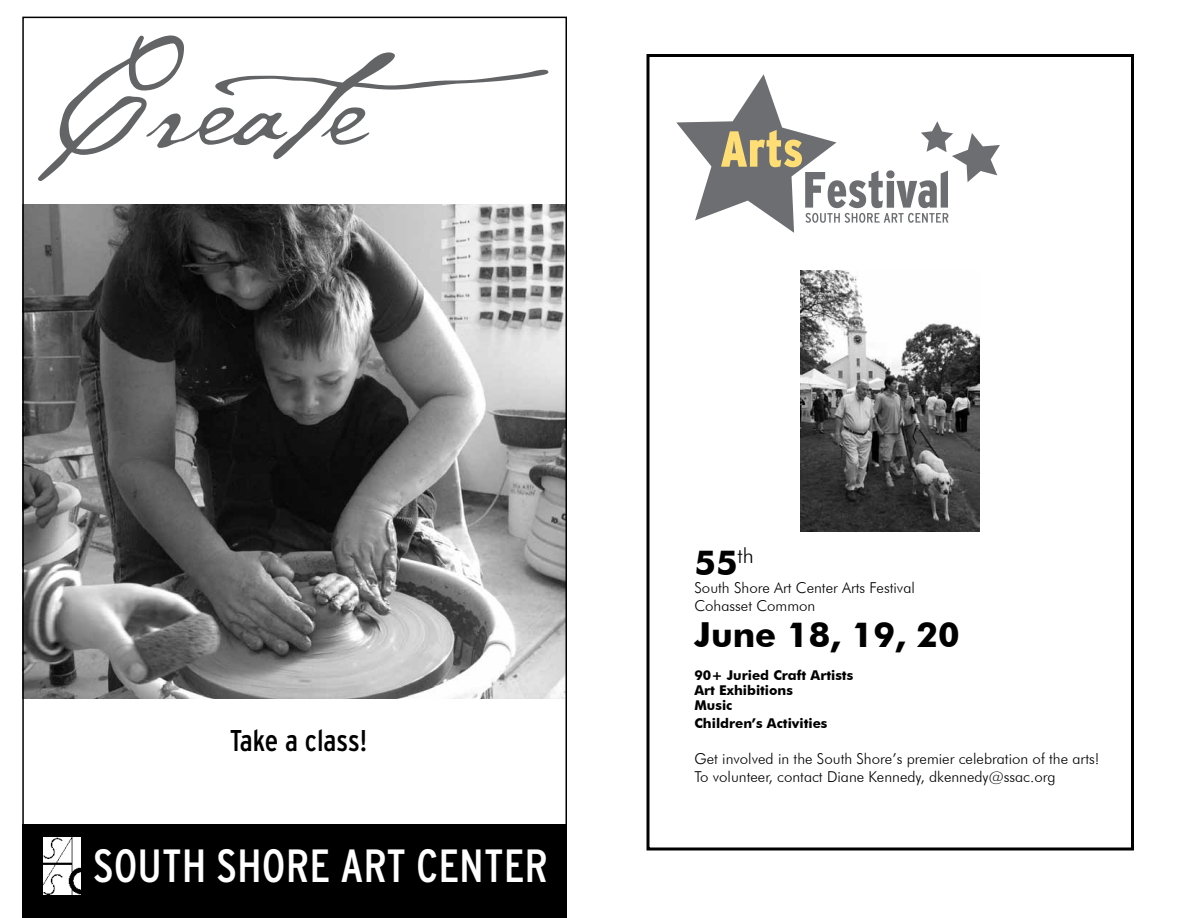
<style>
.page{position:relative;width:1188px;height:918px;background:#fff}
.page>*{position:absolute;margin:0;border:0;box-sizing:border-box;transform-origin:0 0}
.t1{font:158.55px "P22 Cezanne";color:#636466}
.t2{font:condensed 46.5px "Interstate";color:#fff}
.t3{font:700 34.5px "Futura BT";color:#000}
.t4{font:condensed 30px "Interstate";color:#000}
.t5{font:300 15px/18px "Futura BT";color:#000}
.t6{font:700 13.5px/15px "Futura BT";color:#000}
</style>
<div class="page">
<img style="left:25px;top:204px;width:539px;height:495px">
<div style="left:22px;top:824px;width:545px;height:94px;background:#000"></div>
<img style="left:43px;top:838px;width:38px;height:56px">
<svg style="left:676px;top:74px;width:324px;height:159px"></svg>
<img style="left:801px;top:270px;width:179px;height:262px">
<div style="left:646px;top:54px;width:488px;height:796px;border:3px solid #000"></div>
<h1 class="t1" style="left:54px;top:-4px;width:564px">Create</h1>
<h3 class="t4" style="left:230px;top:724px;width:139px">Take a class!</h3>
<h2 class="t2" style="left:93px;top:839px;width:456px">SOUTH SHORE ART CENTER</h2>
<h3 class="t3" style="left:694px;top:542px;width:61px">55<sup>th</sup></h3>
<p class="t5" style="left:694px;top:579px;width:222px">South Shore Art Center Arts Festival<br>Cohasset Common</p>
<h3 class="t3" style="left:694px;top:614px;width:267px">June 18, 19, 20</h3>
<p class="t6" style="left:694px;top:668px;width:160px">90+ Juried Craft Artists<br>Art Exhibitions<br>Music</p>
<p class="t6" style="left:694px;top:716px;width:134px">Children’s Activities</p>
<p class="t5" style="left:694px;top:750px;width:406px">Get involved in the South Shore’s premier celebration of the arts!<br>To volunteer, contact Diane Kennedy, dkennedy@ssac.org</p>
</div>
